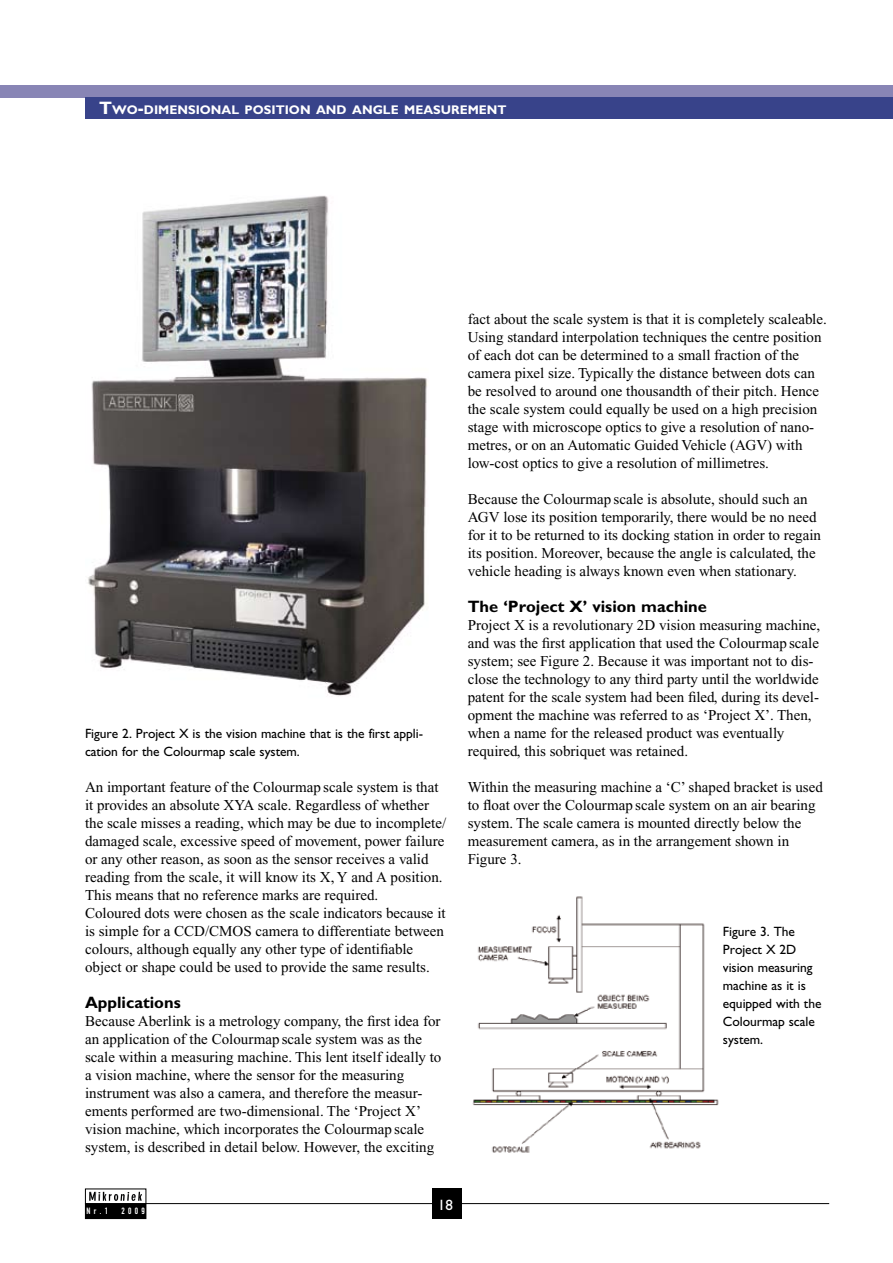
<style>
.page{position:relative;width:893px;height:1263px;background:#fff}
.page>*{position:absolute;margin:0;border:0;box-sizing:border-box;transform-origin:0 0}
.t1{font:700 16.5px "Gill Sans";color:#000}
.t2{font:15px/18px "Times New Roman";color:#000}
.t3{font:15px "Gill Sans";color:#fff}
.t4{font:13.5px/18px "Gill Sans";letter-spacing:-.005em;color:#000}
.t5{font:700 12.6px "Gill Sans";color:#fff}
.t6{font:9px "DIN Engschrift Alternate";letter-spacing:.37em;color:#fff}
.s1{font-size:18px}
</style>
<div class="page">
<div style="left:0;top:85px;width:893px;height:13px;background:#8885b5"></div>
<div style="left:85px;top:98px;width:808px;height:21px;background:#38438a"></div>
<hr style="left:85px;top:1203px;width:744px;height:1px;background:#000">
<svg style="left:89px;top:1192px;width:53px;height:9px"></svg>
<div style="left:85px;top:1204px;width:61px;height:14px;background:#000"></div>
<div style="left:85px;top:1203px;width:61px;height:16px;border:1px solid #000"></div>
<div style="left:432px;top:1188px;width:29px;height:31px;background:#000"></div>
<img style="left:88px;top:195px;width:339px;height:502px">
<img style="left:472px;top:896px;width:247px;height:257px">
<p class="t5" style="left:99px;top:102px;width:408px"><span class="s1">T</span>WO<span class="s1">-</span>DIMENSIONAL POSITION AND ANGLE MEASUREMENT</p>
<p class="t4" style="left:85px;top:725px;width:339px">Figure 2. Project X is the vision machine that is the first appli&shy;cation for the Colourmap scale system.</p>
<p class="t2" style="left:85px;top:778px;width:363px">An important feature of the Colourmap scale system is that it provides an absolute XYA scale. Regardless of whether the scale misses a reading, which may be due to incomplete/ damaged scale, excessive speed of movement, power failure or any other reason, as soon as the sensor receives a valid reading from the scale, it will know its X, Y and A position.<br>This means that no reference marks are required.<br>Coloured dots were chosen as the scale indicators because it is simple for a CCD/CMOS camera to differentiate between colours, although equally any other type of identifiable object or shape could be used to provide the same results.</p>
<p class="t1" style="left:85px;top:993px;width:97px">Applications</p>
<p class="t2" style="left:85px;top:1012px;width:358px">Because Aberlink is a metrology company, the first idea for an application of the Colourmap scale system was as the scale within a measuring machine. This lent itself ideally to a vision machine, where the sensor for the measuring instrument was also a camera, and therefore the measur&shy;ements performed are two-dimensional. The ‘Project X’ vision machine, which incorporates the Colourmap scale system, is described in detail below. However, the exciting</p>
<p class="t2" style="left:468px;top:310px;width:361px">fact about the scale system is that it is completely scaleable.<br>Using standard interpolation techniques the centre position of each dot can be determined to a small fraction of the camera pixel size. Typically the distance between dots can be resolved to around one thousandth of their pitch. Hence the scale system could equally be used on a high precision stage with microscope optics to give a resolution of nano&shy;metres, or on an Automatic Guided Vehicle (AGV) with low-cost optics to give a resolution of millimetres.</p>
<p class="t2" style="left:468px;top:490px;width:355px">Because the Colourmap scale is absolute, should such an AGV lose its position temporarily, there would be no need for it to be returned to its docking station in order to regain its position. Moreover, because the angle is calculated, the vehicle heading is always known even when stationary.</p>
<p class="t1" style="left:468px;top:597px;width:241px">The ‘Project X’ vision machine</p>
<p class="t2" style="left:468px;top:616px;width:354px">Project X is a revolutionary 2D vision measuring machine, and was the first application that used the Colourmap scale system; see Figure 2. Because it was important not to dis&shy;close the technology to any third party until the worldwide patent for the scale system had been filed, during its devel&shy;opment the machine was referred to as ‘Project X’. Then, when a name for the released product was eventually required, this sobriquet was retained.</p>
<p class="t2" style="left:468px;top:778px;width:357px">Within the measuring machine a ‘C’ shaped bracket is used to float over the Colourmap scale system on an air bearing system. The scale camera is mounted directly below the measurement camera, as in the arrangement shown in Figure 3.</p>
<p class="t4" style="left:723px;top:923px;width:100px">Figure 3. The<br>Project X 2D vision measuring machine as it is equipped with the<br>Colourmap scale system.</p>
<p class="t6" style="left:87px;top:1205px;width:23px">Nr.1</p>
<p class="t6" style="left:121px;top:1205px;width:25px">2009</p>
<p class="t3" style="left:438px;top:1196px;width:16px">18</p>
</div>
